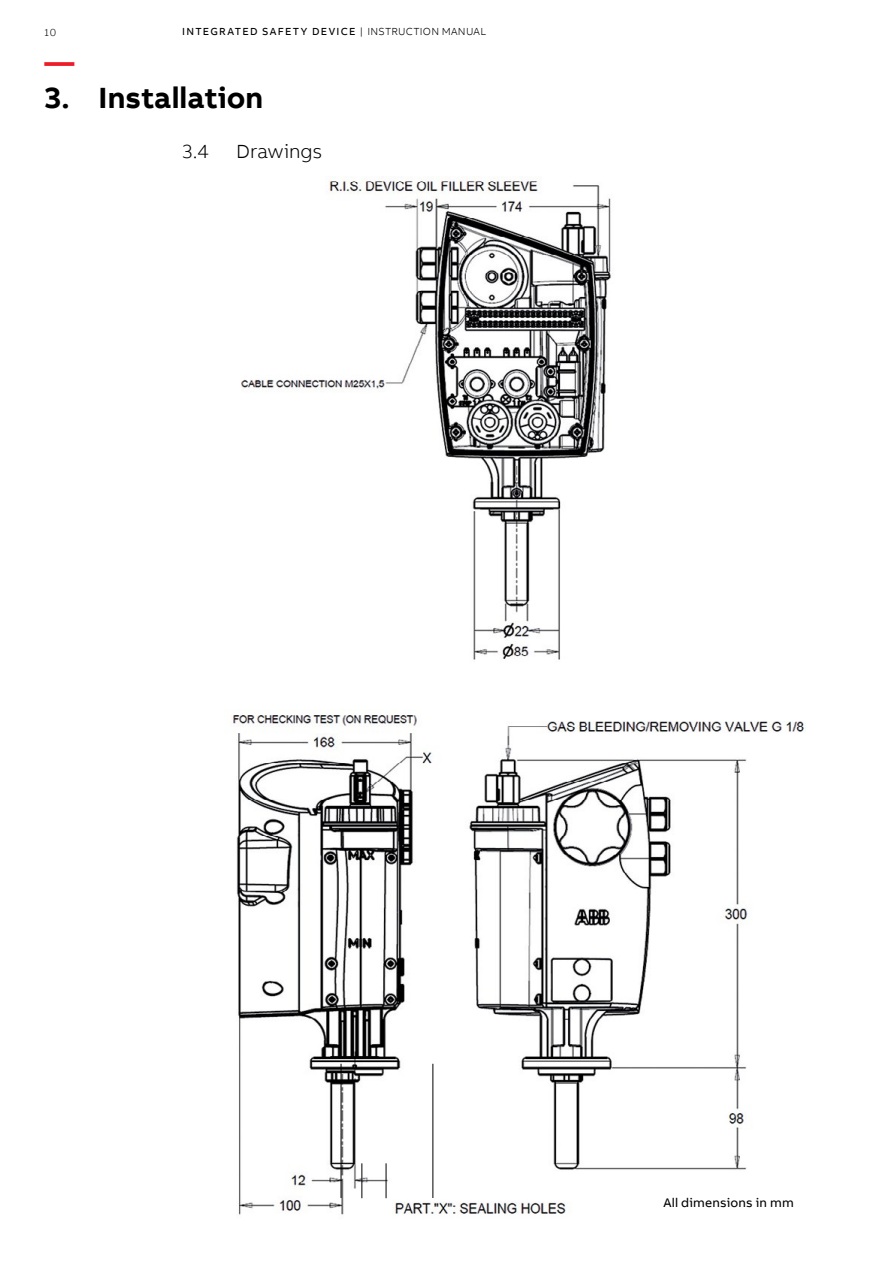
<style>
.page{position:relative;width:893px;height:1263px;background:#fff}
.page>*{position:absolute;margin:0;border:0;box-sizing:border-box;transform-origin:0 0}
.t1{font:700 30px "AB Bvoice";color:#000}
.t2{font:700 30px "AB Bvoice";color:#ed1c29}
.t3{font:300 19.5px "AB Bvoice";letter-spacing:-.005em;color:#000}
.t4{font:12.75px "AB Bvoice";letter-spacing:.015em;color:#000}
.t5{font:10.5px "AB Bvoice";letter-spacing:.125em;color:#000}
.t6{font:300 10.5px "AB Bvoice";color:#000}
.s1{font-weight:300}
</style>
<div class="page">
<img style="left:232px;top:709px;width:574px;height:506px">
<img style="left:241px;top:176px;width:370px;height:484px">
<hr style="left:386px;top:1163px;width:1px;height:35px;background:#000">
<hr style="left:361px;top:1163px;width:1px;height:35px;background:#000">
<hr style="left:341px;top:1064px;width:1px;height:134px;background:#000">
<hr style="left:432px;top:1064px;width:1px;height:134px;background:#000">
<p class="t6" style="left:45px;top:26px;width:13px">10</p>
<p class="t5" style="left:182px;top:25px;width:306px">INTEGRATED SAFETY DEVICE <span class="s1">| INSTRUCTION MANUAL</span></p>
<h1 class="t2" style="left:45px;top:42px;width:31px">—</h1>
<h1 class="t1" style="left:45px;top:78px;width:220px">3. Installation</h1>
<h2 class="t3" style="left:182px;top:140px;width:28px">3.4</h2>
<h2 class="t3" style="left:236px;top:140px;width:88px">Drawings</h2>
<p class="t4" style="left:663px;top:1195px;width:132px">All dimensions in mm</p>
</div>
